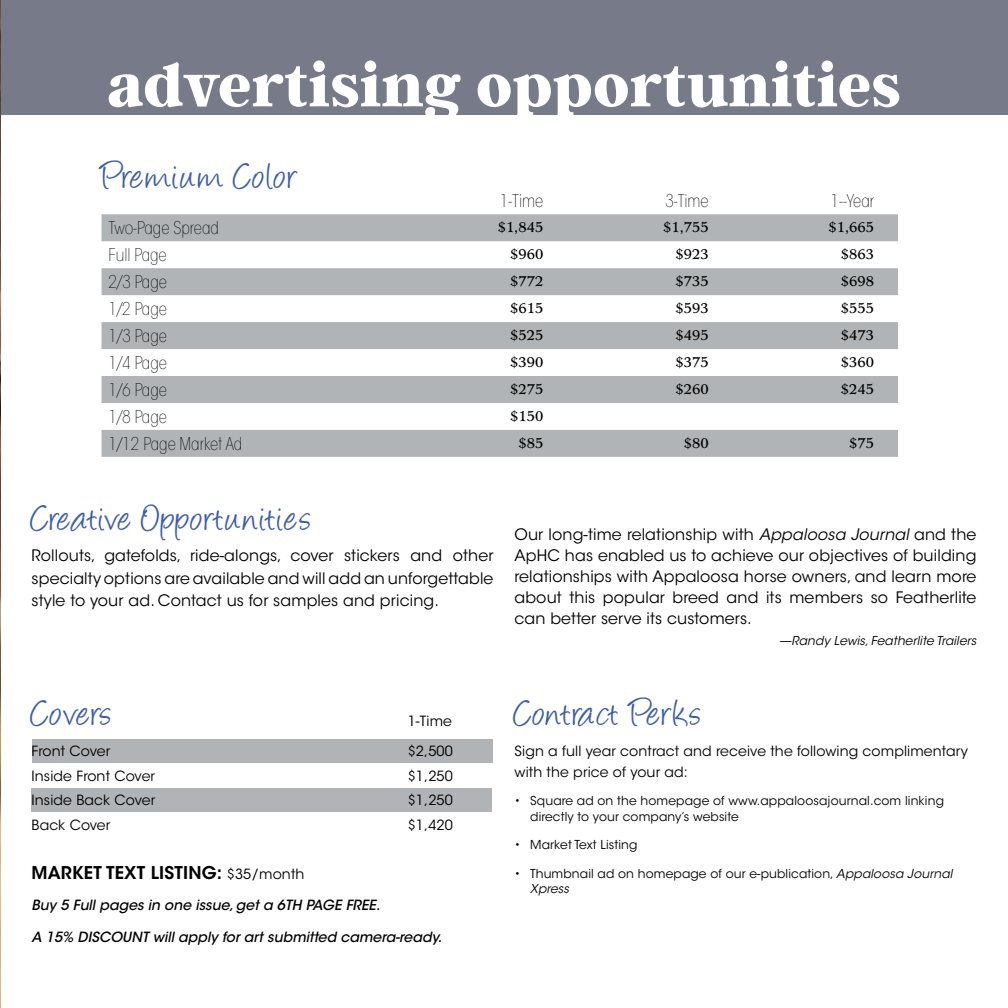
<style>
.page{position:relative;width:1008px;height:1008px;background:#fff}
.page>*{position:absolute;margin:0;border:0;box-sizing:border-box;transform-origin:0 0}
.t1{font:800 63px "Argent CF";color:#fff}
.t2{font:42px "Angelina";letter-spacing:.03em;color:#3e5eab}
.t3{font:200 condensed 17.5px "ITC Avant Garde Std";color:#000}
.t4{font:600 17.5px "ITC Avant Garde Std";letter-spacing:.01em;color:#000}
.t5{font:15.75px/21px "ITC Avant Garde Std";letter-spacing:.01em;color:#000;text-align:justify}
.t6{font:14px/21px "ITC Avant Garde Std";letter-spacing:.01em;color:#000}
.t7{font:14px "Minister Std";color:#000}
.t8{font:italic 500 14px "ITC Avant Garde Std";color:#000}
.t9{font:12.25px/15.8px "ITC Avant Garde Std";letter-spacing:.01em;color:#000}
.t10{font:italic 12.25px "ITC Avant Garde Std";letter-spacing:.01em;color:#000}
.s1{font-weight:400;font-size:14px}
.s2{font-style:italic}
</style>
<div class="page">
<div style="left:32px;top:788px;width:460px;height:24px;background:#b1b4b6"></div>
<div style="left:32px;top:739px;width:461px;height:23px;background:#b1b4b6"></div>
<svg style="left:102px;top:214px;width:796px;height:243px;fill:#b1b4b6"></svg>
<div style="left:0;top:0;width:1008px;height:115px;background:#777a88"></div>
<img style="left:0;top:0;width:1px;height:1008px">
<h1 class="t1" style="left:107px;top:51px;width:795px">advertising opportunities</h1>
<h2 class="t2" style="left:101px;top:159px;width:200px">Premium Color</h2>
<p class="t3" style="left:500px;top:191px;width:45px">1-Time</p>
<p class="t3" style="left:665px;top:191px;width:45px">3-Time</p>
<p class="t3" style="left:830px;top:191px;width:45px">1--Year</p>
<p class="t3" style="left:109px;top:218px;width:112px">Two-Page Spread</p>
<p class="t7" style="left:498px;top:219px;width:47px">$1,845</p>
<p class="t7" style="left:663px;top:219px;width:47px">$1,755</p>
<p class="t7" style="left:828px;top:219px;width:47px">$1,665</p>
<p class="t3" style="left:108px;top:245px;width:60px">Full Page</p>
<p class="t7" style="left:510px;top:246px;width:35px">$960</p>
<p class="t7" style="left:676px;top:246px;width:35px">$923</p>
<p class="t7" style="left:841px;top:246px;width:35px">$863</p>
<p class="t3" style="left:108px;top:272px;width:60px">2/3 Page</p>
<p class="t7" style="left:510px;top:273px;width:35px">$772</p>
<p class="t7" style="left:676px;top:273px;width:35px">$735</p>
<p class="t7" style="left:841px;top:273px;width:35px">$698</p>
<p class="t3" style="left:108px;top:299px;width:60px">1/2 Page</p>
<p class="t7" style="left:510px;top:300px;width:35px">$615</p>
<p class="t7" style="left:676px;top:300px;width:35px">$593</p>
<p class="t7" style="left:841px;top:300px;width:35px">$555</p>
<p class="t3" style="left:108px;top:326px;width:60px">1/3 Page</p>
<p class="t7" style="left:510px;top:327px;width:35px">$525</p>
<p class="t7" style="left:676px;top:327px;width:35px">$495</p>
<p class="t7" style="left:841px;top:327px;width:35px">$473</p>
<p class="t3" style="left:108px;top:353px;width:60px">1/4 Page</p>
<p class="t7" style="left:510px;top:354px;width:35px">$390</p>
<p class="t7" style="left:676px;top:354px;width:35px">$375</p>
<p class="t7" style="left:841px;top:354px;width:35px">$360</p>
<p class="t3" style="left:108px;top:379px;width:60px">1/6 Page</p>
<p class="t7" style="left:510px;top:380px;width:35px">$275</p>
<p class="t7" style="left:676px;top:380px;width:35px">$260</p>
<p class="t7" style="left:841px;top:380px;width:35px">$245</p>
<p class="t3" style="left:108px;top:406px;width:60px">1/8 Page</p>
<p class="t7" style="left:510px;top:407px;width:35px">$150</p>
<p class="t3" style="left:108px;top:433px;width:135px">1/12 Page Market Ad</p>
<p class="t7" style="left:518px;top:434px;width:26px">$85</p>
<p class="t7" style="left:684px;top:434px;width:26px">$80</p>
<p class="t7" style="left:849px;top:434px;width:26px">$75</p>
<h2 class="t2" style="left:32px;top:500px;width:281px">Creative Opportunities</h2>
<p class="t5" style="left:32px;top:544px;width:464px;line-height:22.8px">Rollouts, gatefolds, ride-alongs, cover stickers and other specialty options are available and will add an unforgettable style to your ad. Contact us for samples and pricing.</p>
<h2 class="t2" style="left:32px;top:695px;width:82px">Covers</h2>
<p class="t6" style="left:408px;top:711px;width:46px">1-Time</p>
<p class="t6" style="left:32px;top:741px;width:80px">Front Cover</p>
<p class="t6" style="left:408px;top:741px;width:47px">$2,500</p>
<p class="t6" style="left:32px;top:765px;width:125px">Inside Front Cover</p>
<p class="t6" style="left:408px;top:765px;width:47px">$1,250</p>
<p class="t6" style="left:32px;top:790px;width:125px">Inside Back Cover</p>
<p class="t6" style="left:408px;top:790px;width:47px">$1,250</p>
<p class="t6" style="left:32px;top:814px;width:80px">Back Cover</p>
<p class="t6" style="left:408px;top:814px;width:47px">$1,420</p>
<p class="t4" style="left:32px;top:861px;width:274px">MARKET TEXT LISTING: <span class="s1">$35/month</span></p>
<p class="t8" style="left:32px;top:897px;width:350px">Buy 5 Full pages in one issue, get a 6TH PAGE FREE.</p>
<p class="t8" style="left:32px;top:928px;width:412px">A 15% DISCOUNT will apply for art submitted camera-ready.</p>
<p class="t5" style="left:514px;top:524px;width:464px">Our long-time relationship with <span class="s2">Appaloosa Journal</span> and the ApHC has enabled us to achieve our objectives of building relationships with Appaloosa horse owners, and learn more about this popular breed and its members so Featherlite can better serve its customers.</p>
<p class="t10" style="left:779px;top:634px;width:199px">—Randy Lewis, Featherlite Trailers</p>
<h2 class="t2" style="left:514px;top:695px;width:188px">Contract Perks</h2>
<p class="t6" style="left:514px;top:741px;width:455px">Sign a full year contract and receive the following complimentary with the price of your ad:</p>
<p class="t9" style="left:530px;top:793px;width:415px;text-indent:-16px">• Square ad on the homepage of www.appaloosajournal.com linking directly to your company’s website</p>
<p class="t9" style="left:514px;top:837px;width:125px">• Market Text Listing</p>
<p class="t9" style="left:530px;top:866px;width:424px;text-indent:-16px">• Thumbnail ad on homepage of our e-publication, <span class="s2">Appaloosa Journal<br>Xpress</span></p>
</div>
